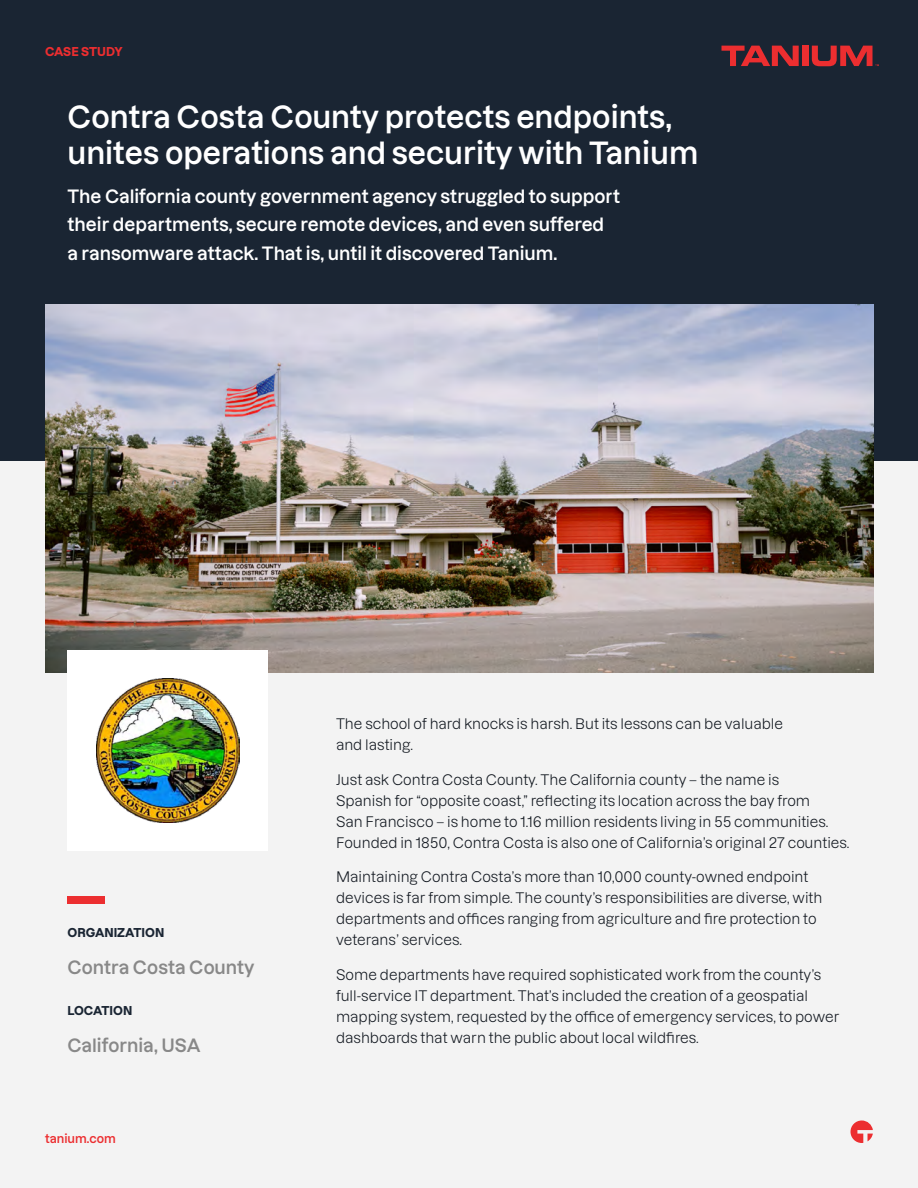
<style>
.page{position:relative;width:918px;height:1188px;background:#fff}
.page>*{position:absolute;margin:0;border:0;box-sizing:border-box;transform-origin:0 0}
.t1{font:600 30px/36px "Dazzed";color:#fff}
.t2{font:600 18px/28.5px "Dazzed";color:#fff}
.t3{font:600 18px "Dazzed";color:#888}
.t4{font:14.25px/21px "Dazzed";color:#121820}
.t5{font:700 12px "Dazzed";color:#1a2533}
.t6{font:600 12px "Dazzed";color:#ec2e30}
.t7{font:700 12px "Dazzed";letter-spacing:-.005em;color:#ec2e30}
</style>
<div class="page">
<div style="left:0;top:436px;width:918px;height:752px;background:#f3f3f3"></div>
<div style="left:0;top:0;width:918px;height:460px;background:#1a2533"></div>
<img style="left:45px;top:305px;width:828px;height:368px">
<div style="left:68px;top:650px;width:200px;height:201px;background:#fff"></div>
<img style="left:96px;top:679px;width:144px;height:144px">
<svg style="left:721px;top:46px;width:78px;height:20px"></svg>
<div style="left:802px;top:46px;width:6px;height:20px;background:#ec2e30"></div>
<svg style="left:812px;top:46px;width:67px;height:20px"></svg>
<div style="left:68px;top:896px;width:37px;height:8px;background:#ec2e30"></div>
<svg style="left:851px;top:1120px;width:22px;height:23px"></svg>
<p class="t7" style="left:45px;top:42px;width:79px">CASE STUDY</p>
<h1 class="t1" style="left:68px;top:96px;width:632px">Contra Costa County protects endpoints, unites operations and security with Tanium</h1>
<p class="t2" style="left:68px;top:180px;width:554px">The California county government agency struggled to support their departments, secure remote devices, and even suffered<br>a ransomware attack. That is, until it discovered Tanium.</p>
<p class="t5" style="left:68px;top:923px;width:98px">ORGANIZATION</p>
<p class="t3" style="left:68px;top:953px;width:188px">Contra Costa County</p>
<p class="t5" style="left:68px;top:1001px;width:66px">LOCATION</p>
<p class="t3" style="left:68px;top:1031px;width:135px">California, USA</p>
<p class="t6" style="left:45px;top:1129px;width:72px">tanium.com</p>
<p class="t4" style="left:336px;top:712px;width:449px">The school of hard knocks is harsh. But its lessons can be valuable and lasting.</p>
<p class="t4" style="left:336px;top:767px;width:515px">Just ask Contra Costa County. The California county – the name is<br>Spanish for “opposite coast,” reflecting its location across the bay from<br>San Francisco – is home to 1.16 million residents living in 55 communities.<br>Founded in 1850, Contra Costa is also one of California’s original 27 counties.</p>
<p class="t4" style="left:336px;top:865px;width:488px">Maintaining Contra Costa’s more than 10,000 county-owned endpoint devices is far from simple. The county’s responsibilities are diverse, with departments and offices ranging from agriculture and fire protection to veterans’ services.</p>
<p class="t4" style="left:336px;top:962px;width:505px">Some departments have required sophisticated work from the county’s full-service IT department. That’s included the creation of a geospatial mapping system, requested by the office of emergency services, to power dashboards that warn the public about local wildfires.</p>
</div>
